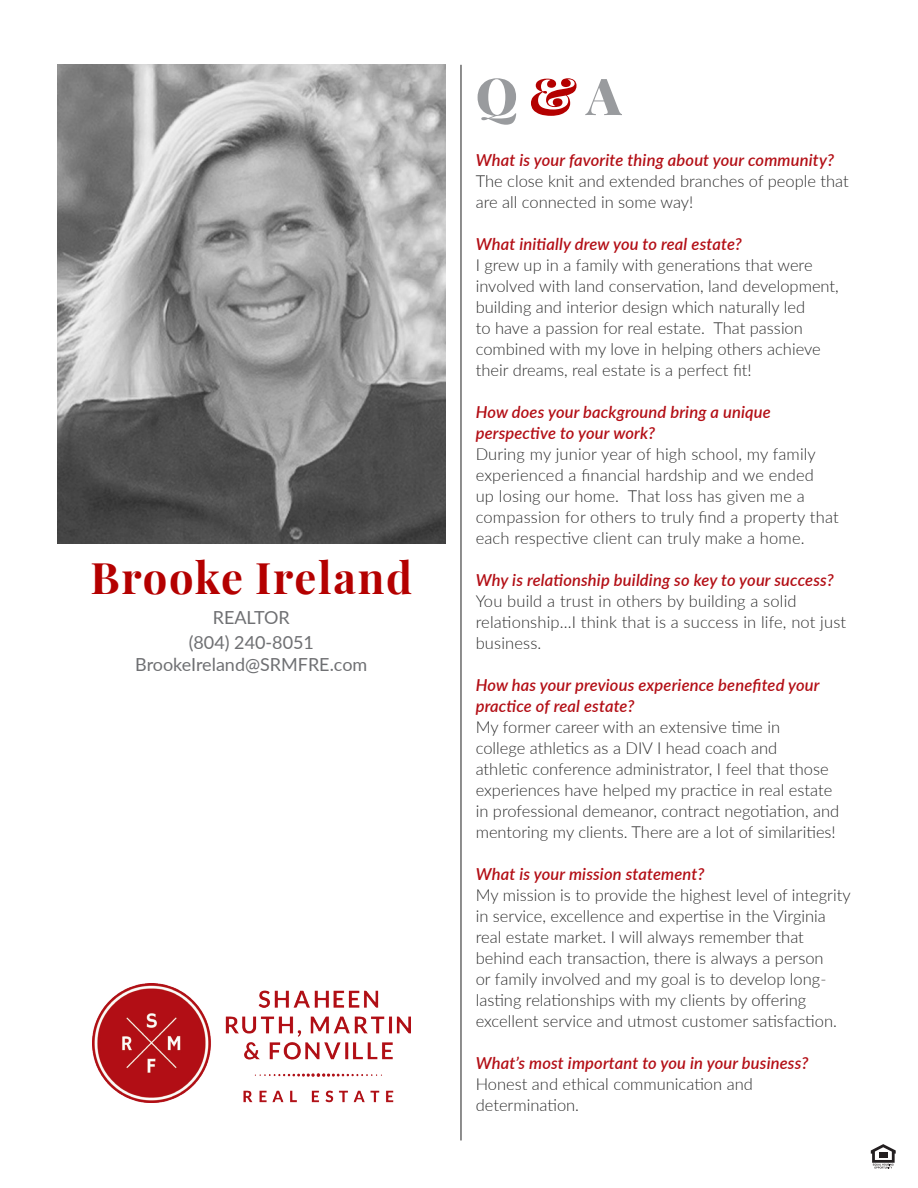
<style>
.page{position:relative;width:918px;height:1188px;background:#fff}
.page>*{position:absolute;margin:0;border:0;box-sizing:border-box;transform-origin:0 0}
.t1{font:900 51px "Playfair Display";color:#999b9e}
.t2{font:700 43.5px "Playfair Display";letter-spacing:.04em;color:#b40000}
.t3{font:18px "Lato";color:#6f7073}
.t4{font:300 16.5px/21px "Lato";color:#2d2d2d}
.t5{font:italic 600 16.5px/21px "Lato";letter-spacing:.01em;color:#b30e15}
.s1{color:#b40000}
</style>
<div class="page">
<img style="left:57px;top:65px;width:389px;height:479px">
<img style="left:92px;top:984px;width:319px;height:118px">
<hr style="left:460px;top:65px;width:2px;height:1075px;background:#696969">
<svg style="left:871px;top:1144px;width:25px;height:25px"></svg>
<p class="t2" style="left:90px;top:544px;width:323px">Brooke Ireland</p>
<p class="t3" style="left:213px;top:604px;width:79px">REALTOR</p>
<p class="t3" style="left:189px;top:630px;width:127px">(804) 240-8051</p>
<p class="t3" style="left:135px;top:651px;width:234px">BrookeIreland@SRMFRE.com</p>
<p class="t1" style="left:476px;top:56px;width:147px">Q <span class="s1">&amp;</span> A</p>
<p class="t5" style="left:476px;top:148px;width:360px">What is your favorite thing about your community?</p>
<p class="t4" style="left:476px;top:170px;width:375px">The close knit and extended branches of people that are all connected in some way!</p>
<p class="t5" style="left:476px;top:232px;width:268px">What initially drew you to real estate?</p>
<p class="t4" style="left:476px;top:254px;width:365px">I grew up in a family with generations that were involved with land conservation, land development, building and interior design which naturally led<br>to have a passion for real estate. That passion combined with my love in helping others achieve their dreams, real estate is a perfect fit!</p>
<p class="t5" style="left:476px;top:400px;width:297px">How does your background bring a unique perspective to your work?</p>
<p class="t4" style="left:476px;top:443px;width:365px">During my junior year of high school, my family experienced a financial hardship and we ended<br>up losing our home. That loss has given me a compassion for others to truly find a property that each respective client can truly make a home.</p>
<p class="t5" style="left:476px;top:568px;width:360px">Why is relationship building so key to your success?</p>
<p class="t4" style="left:476px;top:590px;width:372px">You build a trust in others by building a solid relationship...I think that is a success in life, not just business.</p>
<p class="t5" style="left:476px;top:673px;width:345px">How has your previous experience benefited your practice of real estate?</p>
<p class="t4" style="left:476px;top:716px;width:365px">My former career with an extensive time in<br>college athletics as a DIV I head coach and<br>athletic conference administrator, I feel that those experiences have helped my practice in real estate in professional demeanor, contract negotiation, and mentoring my clients. There are a lot of similarities!</p>
<p class="t5" style="left:476px;top:862px;width:230px">What is your mission statement?</p>
<p class="t4" style="left:476px;top:884px;width:376px">My mission is to provide the highest level of integrity in service, excellence and expertise in the Virginia real estate market. I will always remember that behind each transaction, there is always a person<br>or family involved and my goal is to develop long&shy;lasting relationships with my clients by offering excellent service and utmost customer satisfaction.</p>
<p class="t5" style="left:476px;top:1051px;width:334px">What’s most important to you in your business?</p>
<p class="t4" style="left:476px;top:1073px;width:279px">Honest and ethical communication and determination.</p>
</div>
